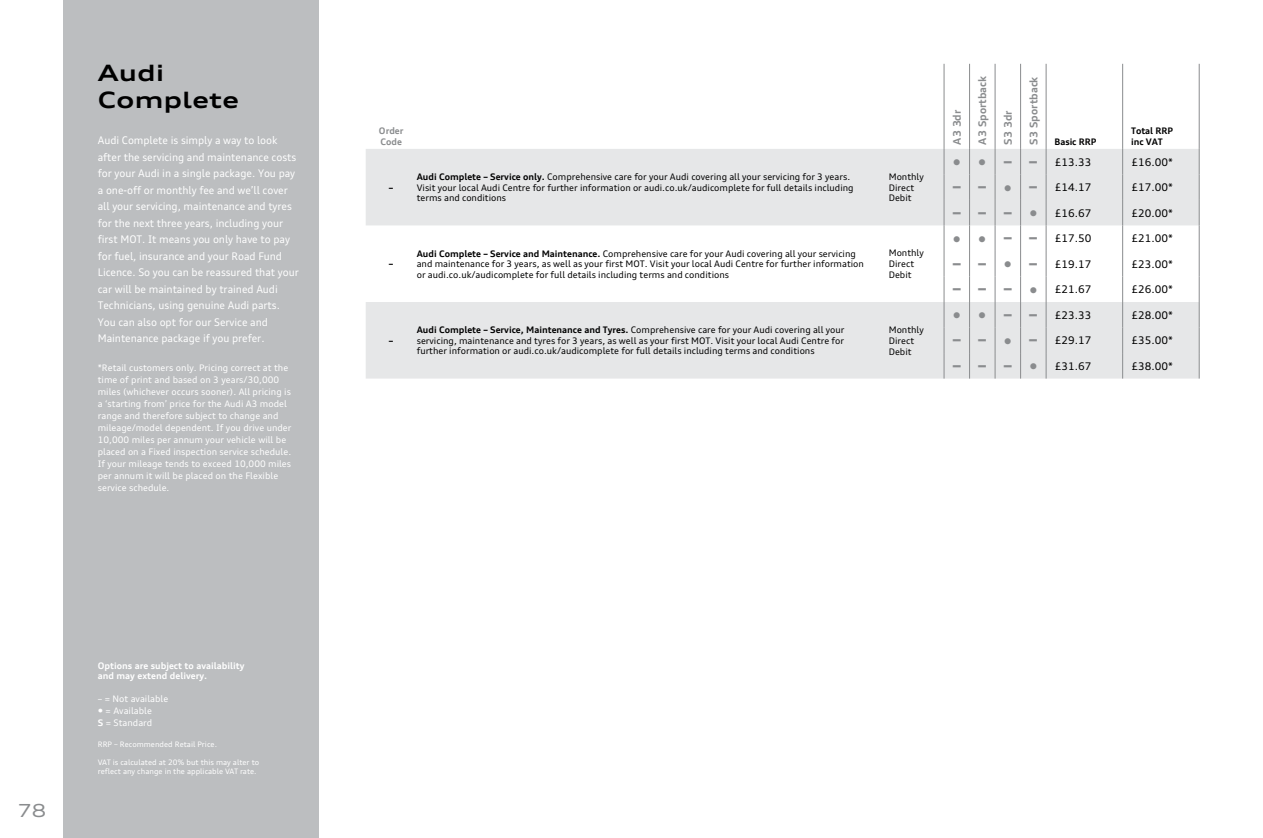
<style>
.page{position:relative;width:1263px;height:838px;background:#fff}
.page>*{position:absolute;margin:0;border:0;box-sizing:border-box;transform-origin:0 0}
.t1{font:expanded 22.5px "Audi Type";color:#8a8c8e}
.t2{font:700 expanded 22.5px/27px "Audi Type";letter-spacing:.02em;color:#000}
.t3{font:expanded 18px "Audi Type";color:#8a8c8e}
.t4{font:10.5px/16.5px "Audi Type";letter-spacing:-.005em;color:#fff}
.t5{font:10.5px "Audi Type";color:#000}
.t6{font:700 10.5px "Audi Type";color:#8a8c8e}
.t7{font:9px/10.5px "Audi Type";color:#000}
.t8{font:9px/12px "Audi Type";color:#fff}
.t9{font:700 9px/10.8px "Audi Type";color:#fff}
.t10{font:700 9px/10.8px "Audi Type";letter-spacing:-.01em;color:#000}
.t11{font:700 9px/10.8px "Audi Type";color:#8a8c8e}
.t12{font:7.5px/9px "Audi Type";color:#fff}
.t13{font:6px "Webdings";color:#8a8c8e}
.s1{font-family:"Charcoal CY"}
.s2{font-weight:700}
.s3{font-stretch:expanded;font-size:22.5px;color:#8a8c8e}
</style>
<div class="page">
<div style="left:64px;top:0;width:255px;height:838px;background:#bcbec0"></div>
<svg style="left:366px;top:149px;width:833px;height:229px;fill:#e6e7e8"></svg>
<hr style="left:1122px;top:64px;width:1px;height:85px;background:#8a8c8e">
<hr style="left:1199px;top:64px;width:1px;height:85px;background:#8a8c8e">
<svg style="left:944px;top:64px;width:103px;height:314px"></svg>
<svg style="left:1122px;top:149px;width:1px;height:229px"></svg>
<svg style="left:1199px;top:149px;width:1px;height:229px"></svg>
<h1 class="t2" style="left:98px;top:59px;width:143px">Audi<br>Complete</h1>
<p class="t4" style="left:98px;top:132px;width:202px">Audi Complete is simply a way to look after the servicing and maintenance costs for your Audi in a single package. You pay a one-off or monthly fee and we’ll cover all your servicing, maintenance and tyres for the next three years, including your first MOT. It means you only have to pay for fuel, insurance and your Road Fund Licence. So you can be reassured that your car will be maintained by trained Audi Technicians, using genuine Audi parts.<br>You can also opt for our Service and Maintenance package if you prefer.</p>
<p class="t8" style="left:98px;top:361px;width:195px">*Retail customers only. Pricing correct at the time of print and based on 3 years/30,000 miles (whichever occurs sooner). All pricing is a ‘starting from’ price for the Audi A3 model range and therefore subject to change and mileage/model dependent. If you drive under 10,000 miles per annum your vehicle will be placed on a Fixed inspection service schedule.<br>If your mileage tends to exceed 10,000 miles per annum it will be placed on the Flexible service schedule.</p>
<h2 class="t3" style="left:17px;top:798px;width:30px">78</h2>
<p class="t9" style="left:98px;top:659px;width:148px">Options are subject to availability and may extend delivery.</p>
<p class="t8" style="left:98px;top:693px;width:72px">– = Not available</p>
<p class="t8" style="left:98px;top:705px;width:56px"><span class="s1">•</span> = Available<br><span class="s2">S</span> = Standard</p>
<p class="t12" style="left:98px;top:740px;width:121px">RRP – Recommended Retail Price.</p>
<p class="t12" style="left:98px;top:758px;width:163px">VAT is calculated at 20% but this may alter to reflect any change in the applicable VAT rate.</p>
<p class="t11" style="left:379px;top:125px;width:26px">Order<br>Code</p>
<p class="t10" style="left:389px;top:182px;width:6px">–</p>
<p class="t7" style="left:417px;top:171px;width:438px"><span class="s2">Audi Complete – Service only.</span> Comprehensive care for your Audi covering all your servicing for 3 years.<br>Visit your local Audi Centre for further information or audi.co.uk/audicomplete for full details including terms and conditions</p>
<p class="t7" style="left:889px;top:171px;width:37px">Monthly<br>Direct<br>Debit</p>
<p class="t10" style="left:389px;top:258px;width:6px">–</p>
<p class="t10" style="left:389px;top:335px;width:6px">–</p>
<p class="t7" style="left:417px;top:248px;width:449px"><span class="s2">Audi Complete – Service and Maintenance.</span> Comprehensive care for your Audi covering all your servicing and maintenance for 3 years, as well as your first MOT. Visit your local Audi Centre for further information or audi.co.uk/audicomplete for full details including terms and conditions</p>
<p class="t7" style="left:889px;top:248px;width:37px">Monthly<br>Direct<br>Debit</p>
<p class="t7" style="left:417px;top:324px;width:429px;text-align:justify"><span class="s2">Audi Complete – Service, Maintenance and Tyres.</span> Comprehensive care for your Audi covering all your servicing, maintenance and tyres for 3 years, as well as your first MOT. Visit your local Audi Centre for further information or audi.co.uk/audicomplete for full details including terms and conditions</p>
<p class="t7" style="left:889px;top:324px;width:37px">Monthly<br>Direct<br>Debit</p>
<p class="t6" style="left:950px;top:145px;width:36px;rotate:-90deg">A3 3dr</p>
<p class="t6" style="left:976px;top:145px;width:70px;rotate:-90deg">A3 Sportback</p>
<p class="t6" style="left:1001px;top:145px;width:36px;rotate:-90deg">S3 3dr</p>
<p class="t6" style="left:1027px;top:145px;width:70px;rotate:-90deg">S3 Sportback</p>
<p class="t10" style="left:1054px;top:136px;width:43px">Basic RRP</p>
<p class="t10" style="left:1131px;top:125px;width:43px">Total RRP inc VAT</p>
<p class="t13" style="left:954px;top:159px;width:7px">■</p>
<p class="t5" style="left:979px;top:155px;width:114px"><sup>■</sup> <span class="s3">- -</span> £13.33</p>
<p class="t5" style="left:1131px;top:155px;width:43px">£16.00*</p>
<h1 class="t1" style="left:951px;top:171px;width:38px">- -</h1>
<p class="t5" style="left:1005px;top:181px;width:88px"><sup>■</sup> <span class="s3">-</span> £14.17</p>
<p class="t5" style="left:1131px;top:181px;width:43px">£17.00*</p>
<h1 class="t1" style="left:951px;top:196px;width:63px">---</h1>
<p class="t5" style="left:1030px;top:206px;width:63px"><sup>■</sup> £16.67</p>
<p class="t5" style="left:1131px;top:206px;width:43px">£20.00*</p>
<p class="t13" style="left:954px;top:236px;width:7px">■</p>
<p class="t5" style="left:979px;top:232px;width:114px"><sup>■</sup> <span class="s3">- -</span> £17.50</p>
<p class="t5" style="left:1131px;top:232px;width:43px">£21.00*</p>
<h1 class="t1" style="left:951px;top:247px;width:38px">- -</h1>
<p class="t5" style="left:1005px;top:257px;width:88px"><sup>■</sup> <span class="s3">-</span> £19.17</p>
<p class="t5" style="left:1131px;top:257px;width:43px">£23.00*</p>
<h1 class="t1" style="left:951px;top:273px;width:63px">---</h1>
<p class="t5" style="left:1030px;top:283px;width:63px"><sup>■</sup> £21.67</p>
<p class="t5" style="left:1131px;top:283px;width:43px">£26.00*</p>
<p class="t13" style="left:954px;top:312px;width:7px">■</p>
<p class="t5" style="left:979px;top:308px;width:114px"><sup>■</sup> <span class="s3">- -</span> £23.33</p>
<p class="t5" style="left:1131px;top:308px;width:43px">£28.00*</p>
<h1 class="t1" style="left:951px;top:324px;width:38px">- -</h1>
<p class="t5" style="left:1005px;top:334px;width:88px"><sup>■</sup> <span class="s3">-</span> £29.17</p>
<p class="t5" style="left:1131px;top:334px;width:43px">£35.00*</p>
<h1 class="t1" style="left:951px;top:350px;width:63px">---</h1>
<p class="t5" style="left:1030px;top:359px;width:63px"><sup>■</sup> £31.67</p>
<p class="t5" style="left:1131px;top:359px;width:43px">£38.00*</p>
</div>
